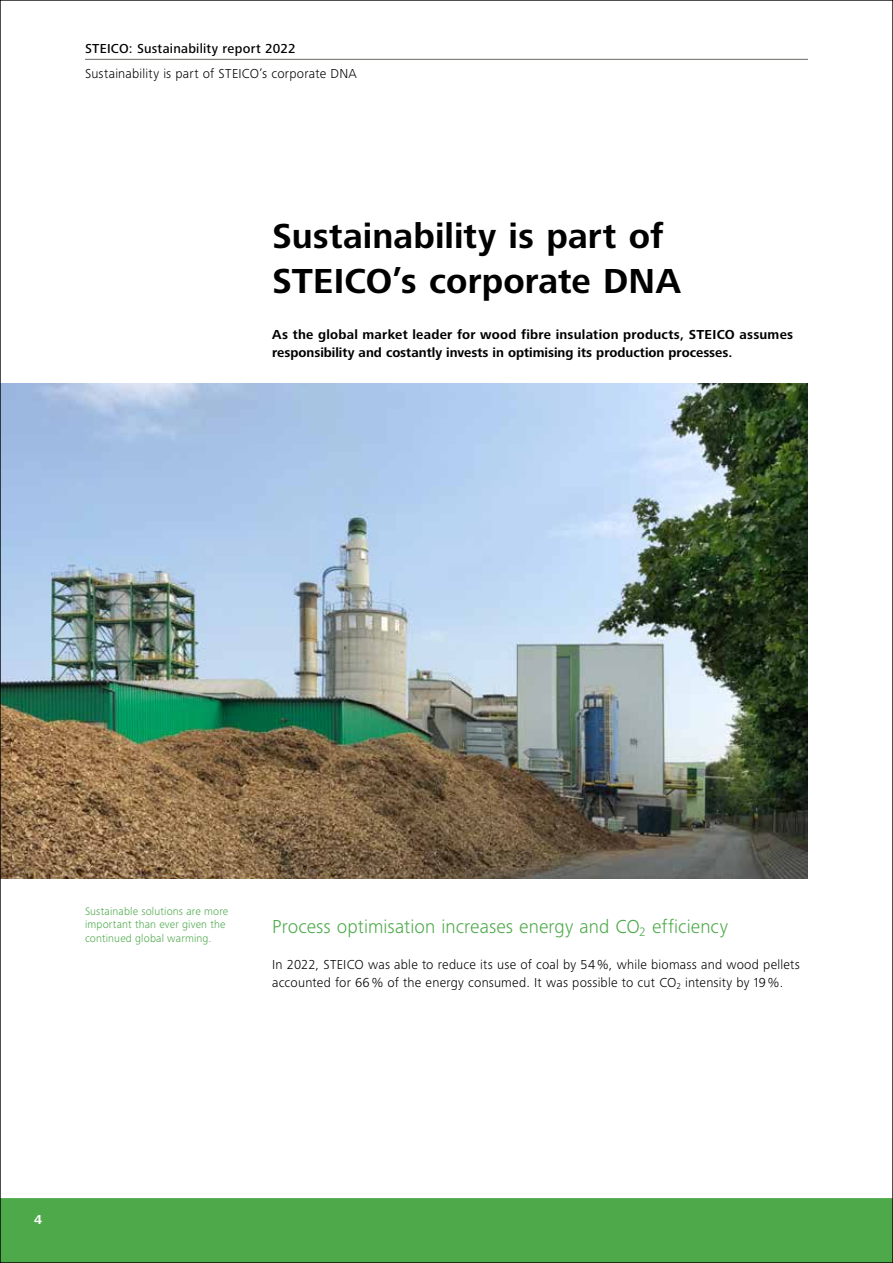
<style>
.page{position:relative;width:893px;height:1263px;background:#fff}
.page>*{position:absolute;margin:0;border:0;box-sizing:border-box;transform-origin:0 0}
.t1{font:700 36px/45px "Frutiger Next LTW1 G";color:#000}
.t2{font:300 19.5px "Frutiger Next LTW1 G";letter-spacing:.005em;color:#4da94a}
.t3{font:300 13.5px/18px "Frutiger Next LTW1 G";letter-spacing:.015em;color:#000}
.t4{font:700 13.5px/18px "Frutiger Next LTW1 G";letter-spacing:.005em;color:#000}
.t5{font:500 13.5px "Frutiger Next LTW1 G";letter-spacing:.015em;color:#000}
.t6{font:700 13.5px "Frutiger Next LTW1 G";color:#fff}
.t7{font:300 11.25px/13.5px "Frutiger Next LTW1 G";letter-spacing:.015em;color:#4da94a}
</style>
<div class="page">
<img style="left:2px;top:383px;width:806px;height:496px">
<div style="left:2px;top:1198px;width:889px;height:63px;background:#4da94a"></div>
<hr style="left:85px;top:59px;width:723px;height:1px;background:#6a6864">
<p class="t5" style="left:85px;top:41px;width:212px">STEICO: Sustainability report 2022</p>
<p class="t3" style="left:85px;top:64px;width:273px">Sustainability is part of STEICO’s corporate DNA</p>
<h1 class="t1" style="left:272px;top:215px;width:410px">Sustainability is part of<br>STEICO’s corporate DNA</h1>
<p class="t4" style="left:272px;top:325px;width:523px">As the global market leader for wood fibre insulation products, STEICO assumes responsibility and costantly invests in optimising its production processes.</p>
<p class="t7" style="left:85px;top:904px;width:145px">Sustainable solutions are more important than ever given the continued global warming.</p>
<h2 class="t2" style="left:272px;top:915px;width:457px">Process optimisation increases energy and CO<sub>2</sub> efficiency</h2>
<p class="t3" style="left:272px;top:955px;width:529px">In 2022, STEICO was able to reduce its use of coal by 54 %, while biomass and wood pellets accounted for 66 % of the energy consumed. It was possible to cut CO<sub>2</sub> intensity by 19 %.</p>
<p class="t6" style="left:34px;top:1212px;width:9px">4</p>
</div>
